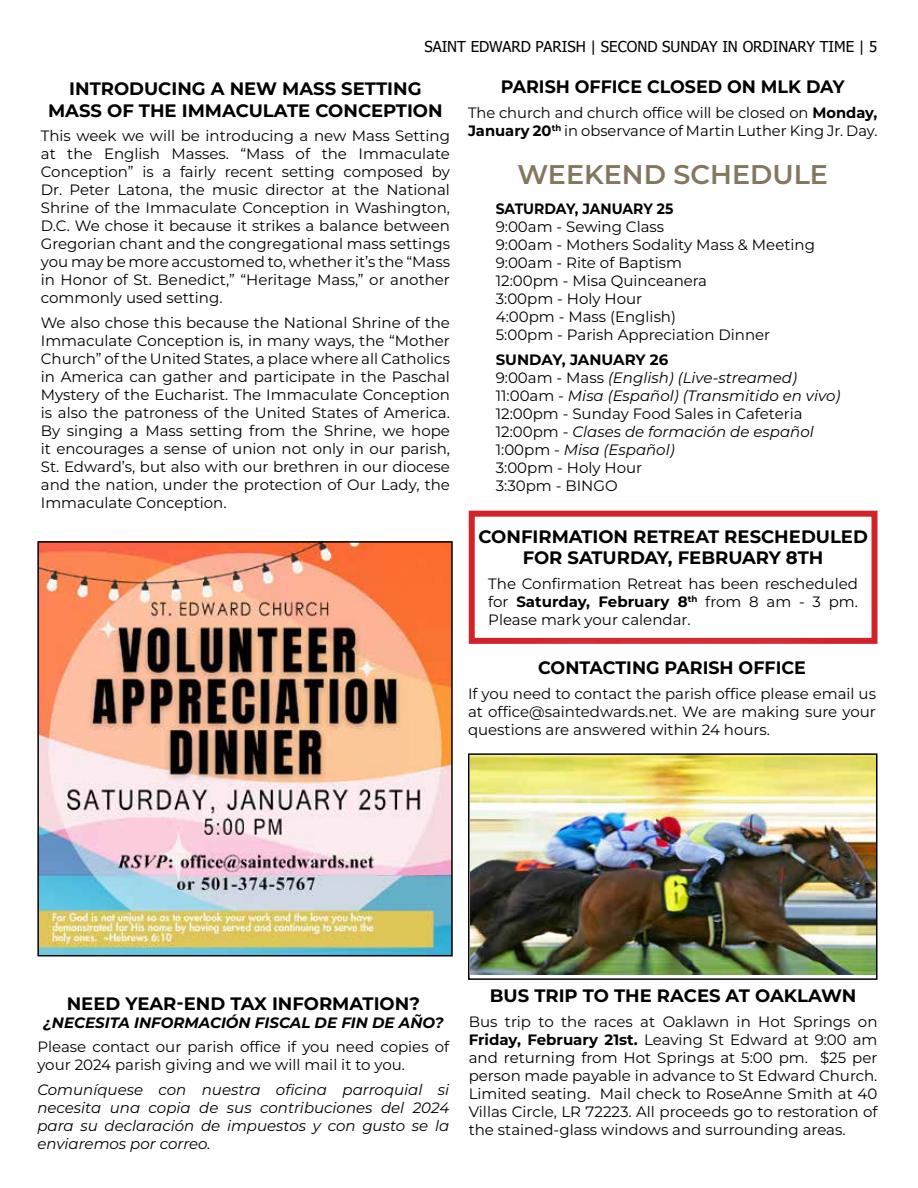
<style>
.page{position:relative;width:918px;height:1188px;background:#fff}
.page>*{position:absolute;margin:0;border:0;box-sizing:border-box;transform-origin:0 0}
.t1{font:600 27px "Montserrat";color:#83785f}
.t2{font:700 18px/21.6px "Montserrat";color:#000;text-align:center}
.t3{font:15px/18px "Montserrat";color:#000;text-align:justify}
.t4{font:italic 15px/18px "Montserrat";color:#000}
.t5{font:15px "Tahoma";color:#000}
.t6{font:italic 700 15px "Montserrat";color:#000}
.t7{font:700 15px "Montserrat";letter-spacing:-.005em;color:#000;scale:.93 1}
.s1{font-weight:700}
.s2{font-weight:700;font-style:normal}
.s3{font-style:normal}
</style>
<div class="page">
<img style="left:40px;top:544px;width:410px;height:409px">
<div style="left:37px;top:541px;width:416px;height:415px;border:2px solid #000"></div>
<img style="left:471px;top:766px;width:404px;height:209px">
<div style="left:468px;top:753px;width:410px;height:227px;border:2px solid #000"></div>
<div style="left:469px;top:511px;width:409px;height:133px;border:6px solid #d2232a"></div>
<svg style="left:440px;top:630px;width:438px;height:136px"></svg>
<p class="t5" style="left:424px;top:36px;width:455px">SAINT EDWARD PARISH | SECOND SUNDAY IN ORDINARY TIME | 5</p>
<p class="t2" style="left:48px;top:77px;width:396px">INTRODUCING A NEW MASS SETTING<br>MASS OF THE IMMACULATE CONCEPTION</p>
<p class="t3" style="left:41px;top:127px;width:411px">This week we will be introducing a new Mass Setting at the English Masses. “Mass of the Immaculate Conception” is a fairly recent setting composed by Dr. Peter Latona, the music director at the National Shrine of the Immaculate Conception in Washington, D.C. We chose it because it strikes a balance between Gregorian chant and the congregational mass settings you may be more accustomed to, whether it’s the “Mass in Honor of St. Benedict,” “Heritage Mass,” or another commonly used setting.</p>
<p class="t3" style="left:41px;top:313px;width:411px">We also chose this because the National Shrine of the Immaculate Conception is, in many ways, the “Mother Church” of the United States, a place where all Catholics in America can gather and participate in the Paschal Mystery of the Eucharist. The Immaculate Conception is also the patroness of the United States of America.<br>By singing a Mass setting from the Shrine, we hope it encourages a sense of union not only in our parish, St. Edward’s, but also with our brethren in our diocese and the nation, under the protection of Our Lady, the Immaculate Conception.</p>
<p class="t2" style="left:501px;top:76px;width:345px">PARISH OFFICE CLOSED ON MLK DAY</p>
<p class="t3" style="left:468px;top:103px;width:411px">The church and church office will be closed on <span class="s1">Monday,<br>January 20</span><sup>th</sup> in observance of Martin Luther King Jr. Day.</p>
<h1 class="t1" style="left:518px;top:156px;width:312px">WEEKEND SCHEDULE</h1>
<p class="t7" style="left:496px;top:199px;width:192px">SATURDAY, JANUARY 25</p>
<p class="t3" style="left:496px;top:217px;width:321px;text-align:left">9:00am - Sewing Class<br>9:00am - Mothers Sodality Mass &amp; Meeting<br>9:00am - Rite of Baptism<br>12:00pm - Misa Quinceanera<br>3:00pm - Holy Hour<br>4:00pm - Mass (English)<br>5:00pm - Parish Appreciation Dinner</p>
<p class="t4" style="left:496px;top:350px;width:346px"><span class="s2">SUNDAY, JANUARY 26<br></span><span class="s3">9:00am - Mass</span> (English) (Live-streamed)<br><span class="s3">11:00am -</span> Misa (Español) (Transmitido en vivo)<br><span class="s3">12:00pm - Sunday Food Sales in Cafeteria<br>12:00pm</span> - Clases de formación de español<br><span class="s3">1:00pm -</span> Misa (Español)<br><span class="s3">3:00pm - Holy Hour<br>3:30pm - BINGO</span></p>
<p class="t2" style="left:478px;top:525px;width:391px">CONFIRMATION RETREAT RESCHEDULED<br>FOR SATURDAY, FEBRUARY 8TH</p>
<p class="t3" style="left:488px;top:574px;width:371px">The Confirmation Retreat has been rescheduled for <span class="s1">Saturday, February 8</span><sup>th</sup> from 8 am - 3 pm.<br>Please mark your calendar.</p>
<p class="t2" style="left:538px;top:656px;width:269px">CONTACTING PARISH OFFICE</p>
<p class="t3" style="left:468px;top:684px;width:409px">If you need to contact the parish office please email us at office@saintedwards.net. We are making sure your questions are answered within 24 hours.</p>
<p class="t2" style="left:67px;top:992px;width:355px">NEED YEAR-END TAX INFORMATION?</p>
<p class="t6" style="left:43px;top:1012px;width:402px">¿NECESITA INFORMACIÓN FISCAL DE FIN DE AÑO?</p>
<p class="t3" style="left:37px;top:1038px;width:413px">Please contact our parish office if you need copies of your 2024 parish giving and we will mail it to you.</p>
<p class="t4" style="left:37px;top:1080px;width:413px;text-align:justify">Comuníquese con nuestra oficina parroquial si necesita una copia de sus contribuciones del 2024 para su declaración de impuestos y con gusto se la enviaremos por correo.</p>
<p class="t2" style="left:490px;top:985px;width:368px">BUS TRIP TO THE RACES AT OAKLAWN</p>
<p class="t3" style="left:469px;top:1012px;width:410px">Bus trip to the races at Oaklawn in Hot Springs on <span class="s1">Friday, February 21st.</span> Leaving St Edward at 9:00 am and returning from Hot Springs at 5:00 pm. $25 per person made payable in advance to St Edward Church.<br>Limited seating. Mail check to RoseAnne Smith at 40<br>Villas Circle, LR 72223. All proceeds go to restoration of the stained-glass windows and surrounding areas.</p>
</div>
